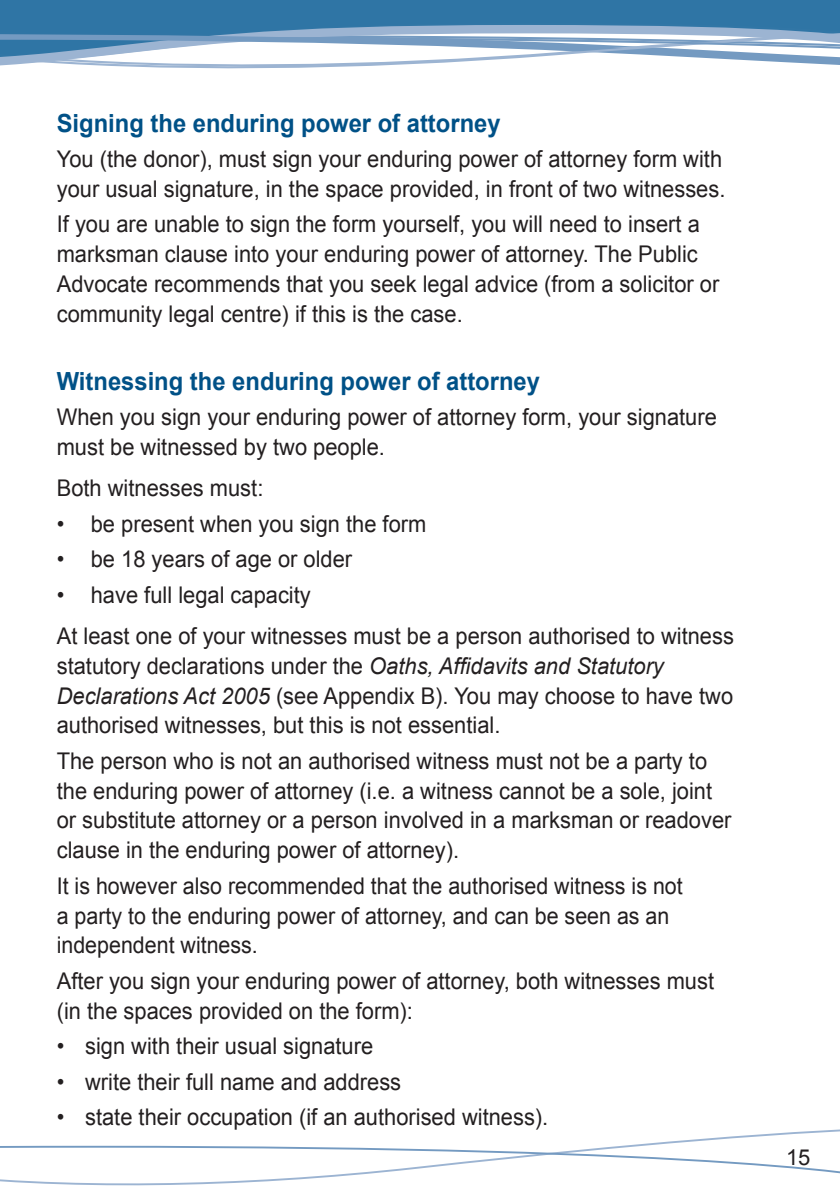
<style>
.page{position:relative;width:840px;height:1191px;background:#fff}
.page>*{position:absolute;margin:0;border:0;box-sizing:border-box;transform-origin:0 0}
._1_1_blue_text{font:700 25px "Arial";color:#005187;scale:.95 1}
.t1{font:23px/29.8px "Arial";color:#231f20;scale:.95 1}
.t2{font:23px/29.8px "Arial";color:#231f20;scale:.93 1}
.t3{font:22px "Arial";color:#231f20}
.s1{font-style:italic}
</style>
<div class="page">
<div style="left:0;top:0;width:839px;height:14px;background:#2f75a5"></div>
<div style="left:0;top:14px;width:839px;height:7px;background:#2f75a5"></div>
<svg style="left:0;top:21px;width:839px;height:8px;background:#4380ad"></svg>
<svg style="left:0;top:29px;width:839px;height:40px"></svg>
<svg style="left:99px;top:1129px;width:740px;height:57px"></svg>
<svg style="left:0;top:1144px;width:839px;height:41px"></svg>
<p class="_1_1_blue_text" style="left:57px;top:106px;width:468px">Signing the enduring power of attorney</p>
<p class="t1" style="left:57px;top:144px;width:705px">You (the donor), must sign your enduring power of attorney form with your usual signature, in the space provided, in front of two witnesses.</p>
<p class="t1" style="left:57px;top:210px;width:698px">If you are unable to sign the form yourself, you will need to insert a marksman clause into your enduring power of attorney. The Public Advocate recommends that you seek legal advice (from a solicitor or community legal centre) if this is the case.</p>
<p class="_1_1_blue_text" style="left:57px;top:364px;width:510px">Witnessing the enduring power of attorney</p>
<p class="t1" style="left:57px;top:402px;width:696px">When you sign your enduring power of attorney form, your signature must be witnessed by two people.</p>
<p class="t1" style="left:57px;top:473px;width:219px">Both witnesses must:</p>
<p class="t1" style="left:57px;top:509px;width:390px">• be present when you sign the form</p>
<p class="t1" style="left:57px;top:544px;width:312px">• be 18 years of age or older</p>
<p class="t1" style="left:57px;top:580px;width:269px">• have full legal capacity</p>
<p class="t1" style="left:57px;top:621px;width:714px">At least one of your witnesses must be a person authorised to witness statutory declarations under the <span class="s1">Oaths, Affidavits and Statutory Declarations Act 2005</span> (see Appendix B). You may choose to have two authorised witnesses, but this is not essential.</p>
<p class="t1" style="left:57px;top:746px;width:711px">The person who is not an authorised witness must not be a party to the enduring power of attorney (i.e. a witness cannot be a sole, joint or substitute attorney or a person involved in a marksman or readover clause in the enduring power of attorney).</p>
<p class="t2" style="left:57px;top:871px;width:674px">It is however also recommended that the authorised witness is not a party to the enduring power of attorney, and can be seen as an independent witness.</p>
<p class="t1" style="left:57px;top:966px;width:693px">After you sign your enduring power of attorney, both witnesses must (in the spaces provided on the form):</p>
<p class="t1" style="left:57px;top:1031px;width:334px">• sign with their usual signature</p>
<p class="t1" style="left:57px;top:1067px;width:364px">• write their full name and address</p>
<p class="t1" style="left:57px;top:1102px;width:518px">• state their occupation (if an authorised witness).</p>
<p class="t3" style="left:785px;top:1142px;width:26px">15</p>
</div>
